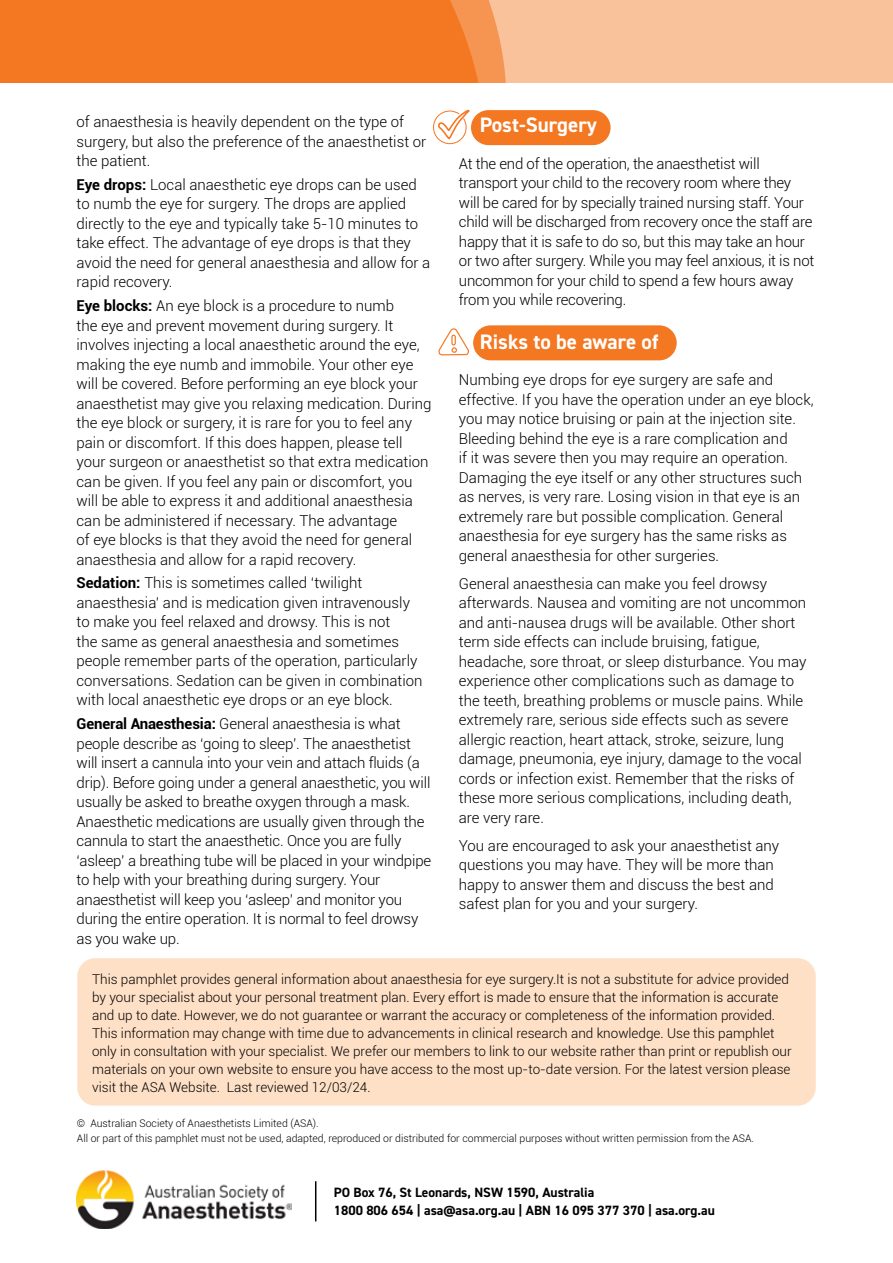
<style>
.page{position:relative;width:893px;height:1263px;background:#fff}
.page>*{position:absolute;margin:0;border:0;box-sizing:border-box;transform-origin:0 0}
.t1{font:700 21px "DIN2014";color:#fff}
.t2{font:300 15px/19.5px "Roboto";color:#000}
.t3{font:300 13.5px/18px "Roboto";color:#000}
.t4{font:700 13.5px/18px "DIN2014";color:#000}
.t5{font:300 10.5px/15px "Roboto";color:#000}
.s1{font-weight:700}
</style>
<div class="page">
<img style="left:77px;top:1170px;width:214px;height:58px">
<div style="left:77px;top:958px;width:739px;height:148px;background:#fee0c7;border-radius:18px"></div>
<div style="left:0;top:0;width:893px;height:83px;background:#f47721"></div>
<svg style="left:450px;top:0;width:443px;height:146px;fill:#f9c29b"></svg>
<hr style="left:315px;top:1181px;width:1px;height:40px;background:#000">
<div style="left:473px;top:325px;width:204px;height:35px;background:#f47721;border-radius:17px"></div>
<svg style="left:438px;top:328px;width:31px;height:28px"></svg>
<div style="left:471px;top:110px;width:140px;height:35px;background:#f47721;border-radius:17px"></div>
<svg style="left:433px;top:109px;width:39px;height:36px"></svg>
<p class="t2" style="left:77px;top:111px;width:351px">of anaesthesia is heavily dependent on the type of surgery, but also the preference of the anaesthetist or the patient.</p>
<p class="t2" style="left:77px;top:174px;width:355px"><span class="s1">Eye drops:</span> Local anaesthetic eye drops can be used to numb the eye for surgery. The drops are applied directly to the eye and typically take 5-10 minutes to take effect. The advantage of eye drops is that they avoid the need for general anaesthesia and allow for a rapid recovery.</p>
<p class="t2" style="left:77px;top:295px;width:356px"><span class="s1">Eye blocks:</span> An eye block is a procedure to numb<br>the eye and prevent movement during surgery. It involves injecting a local anaesthetic around the eye, making the eye numb and immobile. Your other eye will be covered. Before performing an eye block your anaesthetist may give you relaxing medication. During the eye block or surgery, it is rare for you to feel any pain or discomfort. If this does happen, please tell your surgeon or anaesthetist so that extra medication can be given. If you feel any pain or discomfort, you will be able to express it and additional anaesthesia can be administered if necessary. The advantage<br>of eye blocks is that they avoid the need for general anaesthesia and allow for a rapid recovery.</p>
<p class="t2" style="left:77px;top:573px;width:347px"><span class="s1">Sedation:</span> This is sometimes called ‘twilight anaesthesia’ and is medication given intravenously to make you feel relaxed and drowsy. This is not<br>the same as general anaesthesia and sometimes people remember parts of the operation, particularly conversations. Sedation can be given in combination with local anaesthetic eye drops or an eye block.</p>
<p class="t2" style="left:77px;top:713px;width:356px"><span class="s1">General Anaesthesia:</span> General anaesthesia is what people describe as ‘going to sleep’. The anaesthetist will insert a cannula into your vein and attach fluids (a drip). Before going under a general anaesthetic, you will usually be asked to breathe oxygen through a mask.<br>Anaesthetic medications are usually given through the cannula to start the anaesthetic. Once you are fully ‘asleep’ a breathing tube will be placed in your windpipe to help with your breathing during surgery. Your anaesthetist will keep you ‘asleep’ and monitor you during the entire operation. It is normal to feel drowsy as you wake up.</p>
<h1 class="t1" style="left:480px;top:111px;width:119px">Post-Surgery</h1>
<p class="t2" style="left:459px;top:153px;width:357px">At the end of the operation, the anaesthetist will transport your child to the recovery room where they will be cared for by specially trained nursing staff. Your child will be discharged from recovery once the staff are happy that it is safe to do so, but this may take an hour or two after surgery. While you may feel anxious, it is not uncommon for your child to spend a few hours away from you while recovering.</p>
<h1 class="t1" style="left:480px;top:327px;width:180px">Risks to be aware of</h1>
<p class="t2" style="left:459px;top:370px;width:356px">Numbing eye drops for eye surgery are safe and effective. If you have the operation under an eye block, you may notice bruising or pain at the injection site.<br>Bleeding behind the eye is a rare complication and<br>if it was severe then you may require an operation.<br>Damaging the eye itself or any other structures such as nerves, is very rare. Losing vision in that eye is an extremely rare but possible complication. General anaesthesia for eye surgery has the same risks as general anaesthesia for other surgeries.</p>
<p class="t2" style="left:459px;top:573px;width:349px">General anaesthesia can make you feel drowsy afterwards. Nausea and vomiting are not uncommon and anti-nausea drugs will be available. Other short term side effects can include bruising, fatigue, headache, sore throat, or sleep disturbance. You may experience other complications such as damage to the teeth, breathing problems or muscle pains. While extremely rare, serious side effects such as severe allergic reaction, heart attack, stroke, seizure, lung damage, pneumonia, eye injury, damage to the vocal cords or infection exist. Remember that the risks of these more serious complications, including death, are very rare.</p>
<p class="t2" style="left:459px;top:835px;width:322px">You are encouraged to ask your anaesthetist any questions you may have. They will be more than happy to answer them and discuss the best and safest plan for you and your surgery.</p>
<p class="t3" style="left:92px;top:970px;width:701px">This pamphlet provides general information about anaesthesia for eye surgery.It is not a substitute for advice provided by your specialist about your personal treatment plan. Every effort is made to ensure that the information is accurate and up to date. However, we do not guarantee or warrant the accuracy or completeness of the information provided.<br>This information may change with time due to advancements in clinical research and knowledge. Use this pamphlet only in consultation with your specialist. We prefer our members to link to our website rather than print or republish our materials on your own website to ensure you have access to the most up-to-date version. For the latest version please visit the ASA Website. Last reviewed 12/03/24.</p>
<p class="t5" style="left:77px;top:1116px;width:679px">© Australian Society of Anaesthetists Limited (ASA).<br>All or part of this pamphlet must not be used, adapted, reproduced or distributed for commercial purposes without written permission from the ASA.</p>
<p class="t4" style="left:334px;top:1183px;width:383px">PO Box 76, St Leonards, NSW 1590, Australia<br>1800 806 654 | asa@asa.org.au | ABN 16 095 377 370 | asa.org.au</p>
</div>
